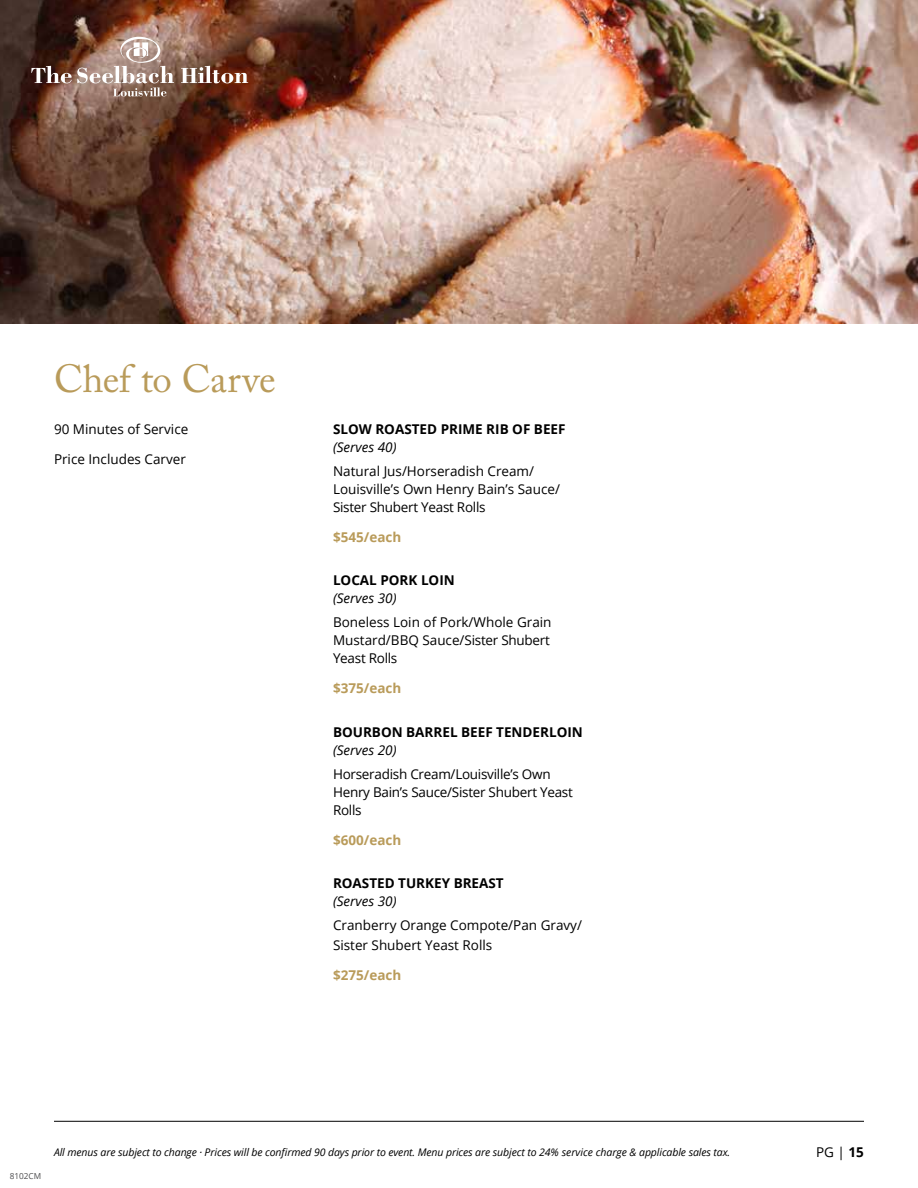
<style>
.page{position:relative;width:918px;height:1188px;background:#fff}
.page>*{position:absolute;margin:0;border:0;box-sizing:border-box;transform-origin:0 0}
.t1{font:39px "Adobe Caslon Pro";letter-spacing:-.015em;color:#b99b5a}
.t2{font:13.5px/18px "Open Sans";color:#000}
.t3{font:700 13.5px "Open Sans";color:#000}
.t4{font:13.5px/18px "Open Sans";letter-spacing:-.02em;color:#000}
.t5{font:italic 13.5px "Open Sans";color:#000}
.t6{font:700 13.5px "Open Sans";color:#b99b5a}
.t7{font:italic 10.5px "Open Sans";letter-spacing:-.01em;color:#000}
.t8{font:8.25px "Open Sans";color:#4d4d4f}
.s1{font-weight:700}
</style>
<div class="page">
<img style="left:0;top:0;width:918px;height:324px">
<svg style="left:181px;top:66px;width:67px;height:17px"></svg>
<svg style="left:31px;top:37px;width:143px;height:59px;background:#92766a"></svg>
<hr style="left:54px;top:1121px;width:810px;height:1px;background:#000">
<h1 class="t1" style="left:54px;top:356px;width:223px">Chef to Carve</h1>
<p class="t2" style="left:54px;top:419px;width:136px">90 Minutes of Service</p>
<p class="t2" style="left:54px;top:449px;width:133px">Price Includes Carver</p>
<p class="t3" style="left:333px;top:419px;width:234px">SLOW ROASTED PRIME RIB OF BEEF</p>
<p class="t5" style="left:333px;top:438px;width:65px">(Serves 40)</p>
<p class="t2" style="left:333px;top:461px;width:228px">Natural Jus/Horseradish Cream/<br>Louisville’s Own Henry Bain’s Sauce/<br>Sister Shubert Yeast Rolls</p>
<p class="t6" style="left:333px;top:527px;width:70px">$545/each</p>
<p class="t3" style="left:333px;top:571px;width:123px">LOCAL PORK LOIN</p>
<p class="t5" style="left:333px;top:589px;width:65px">(Serves 30)</p>
<p class="t2" style="left:333px;top:613px;width:220px">Boneless Loin of Pork/Whole Grain<br>Mustard/BBQ Sauce/Sister Shubert<br>Yeast Rolls</p>
<p class="t6" style="left:333px;top:679px;width:70px">$375/each</p>
<p class="t3" style="left:333px;top:722px;width:251px">BOURBON BARREL BEEF TENDERLOIN</p>
<p class="t5" style="left:333px;top:741px;width:65px">(Serves 20)</p>
<p class="t4" style="left:333px;top:764px;width:241px">Horseradish Cream/Louisville’s Own<br>Henry Bain’s Sauce/Sister Shubert Yeast<br>Rolls</p>
<p class="t6" style="left:333px;top:830px;width:70px">$600/each</p>
<p class="t3" style="left:333px;top:874px;width:172px">ROASTED TURKEY BREAST</p>
<p class="t5" style="left:333px;top:892px;width:65px">(Serves 30)</p>
<p class="t2" style="left:333px;top:915px;width:251px;line-height:19.5px">Cranberry Orange Compote/Pan Gravy/<br>Sister Shubert Yeast Rolls</p>
<p class="t6" style="left:333px;top:965px;width:70px">$275/each</p>
<p class="t8" style="left:10px;top:1170px;width:33px">8102CM</p>
<p class="t7" style="left:54px;top:1145px;width:678px">All menus are subject to change · Prices will be confirmed 90 days prior to event. Menu prices are subject to 24% service charge &amp; applicable sales tax.</p>
<p class="t2" style="left:816px;top:1143px;width:49px">PG | <span class="s1">15</span></p>
</div>
